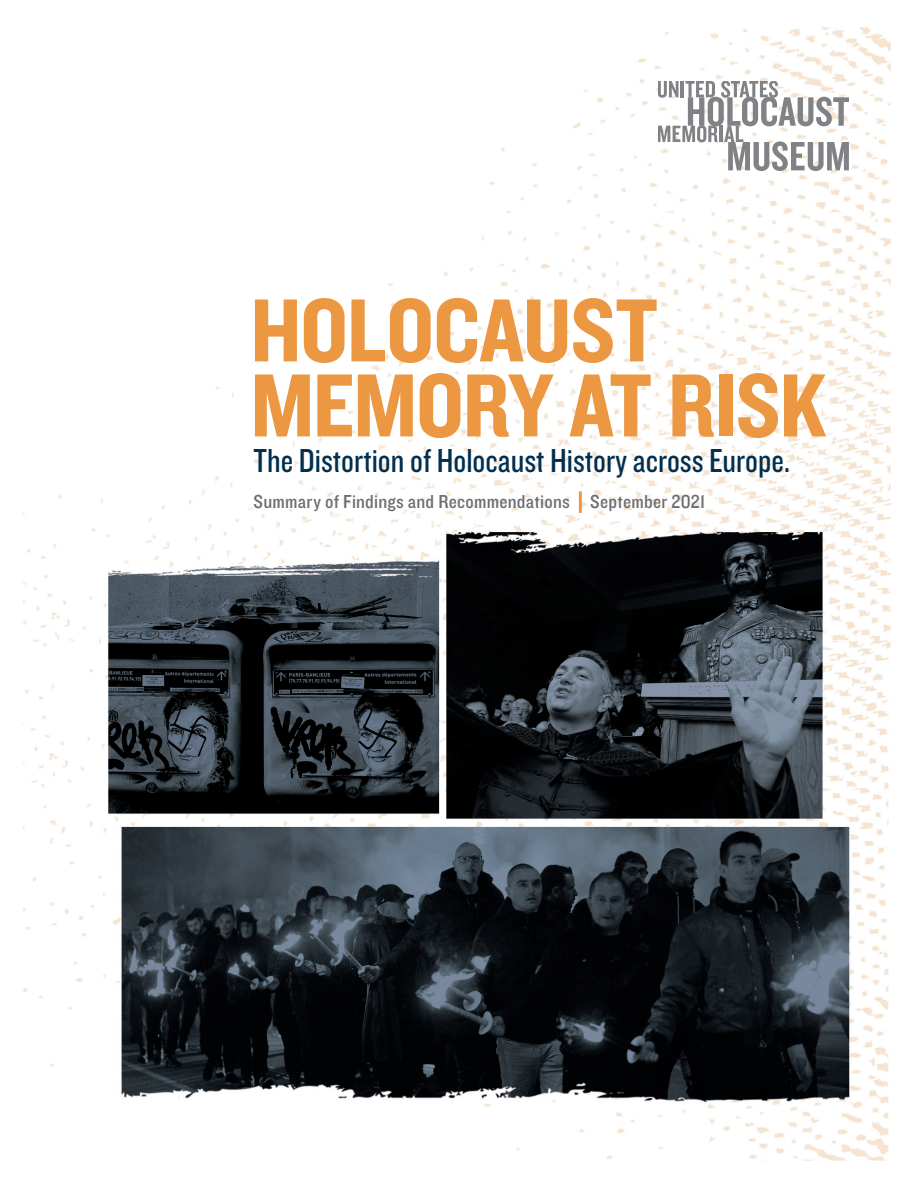
<style>
.page{position:relative;width:918px;height:1188px;background:#fff}
.page>*{position:absolute;margin:0;border:0;box-sizing:border-box;transform-origin:0 0}
.t1{font:93px "Knockout 50 Welterweight";letter-spacing:-.015em;color:#ec9843}
.t2{font:34.5px "Knockout 29 Junior Ltweight";color:#002f4f}
.t3{font:19.5px "Knockout 30 Junior Welterwt";letter-spacing:.01em;color:#6c6d70}
</style>
<div class="page">
<img style="left:23px;top:27px;width:868px;height:1134px">
<svg style="left:658px;top:81px;width:191px;height:90px"></svg>
<hr style="left:579px;top:491px;width:3px;height:22px;background:#ec9843">
<p class="t1" style="left:250px;top:269px;width:409px">HOLOCAUST</p>
<p class="t1" style="left:250px;top:344px;width:578px">MEMORY AT RISK</p>
<p class="t2" style="left:254px;top:438px;width:538px">The Distortion of Holocaust History across Europe.</p>
<p class="t3" style="left:254px;top:489px;width:318px">Summary of Findings and Recommendations</p>
<p class="t3" style="left:590px;top:489px;width:116px">September 2021</p>
</div>
